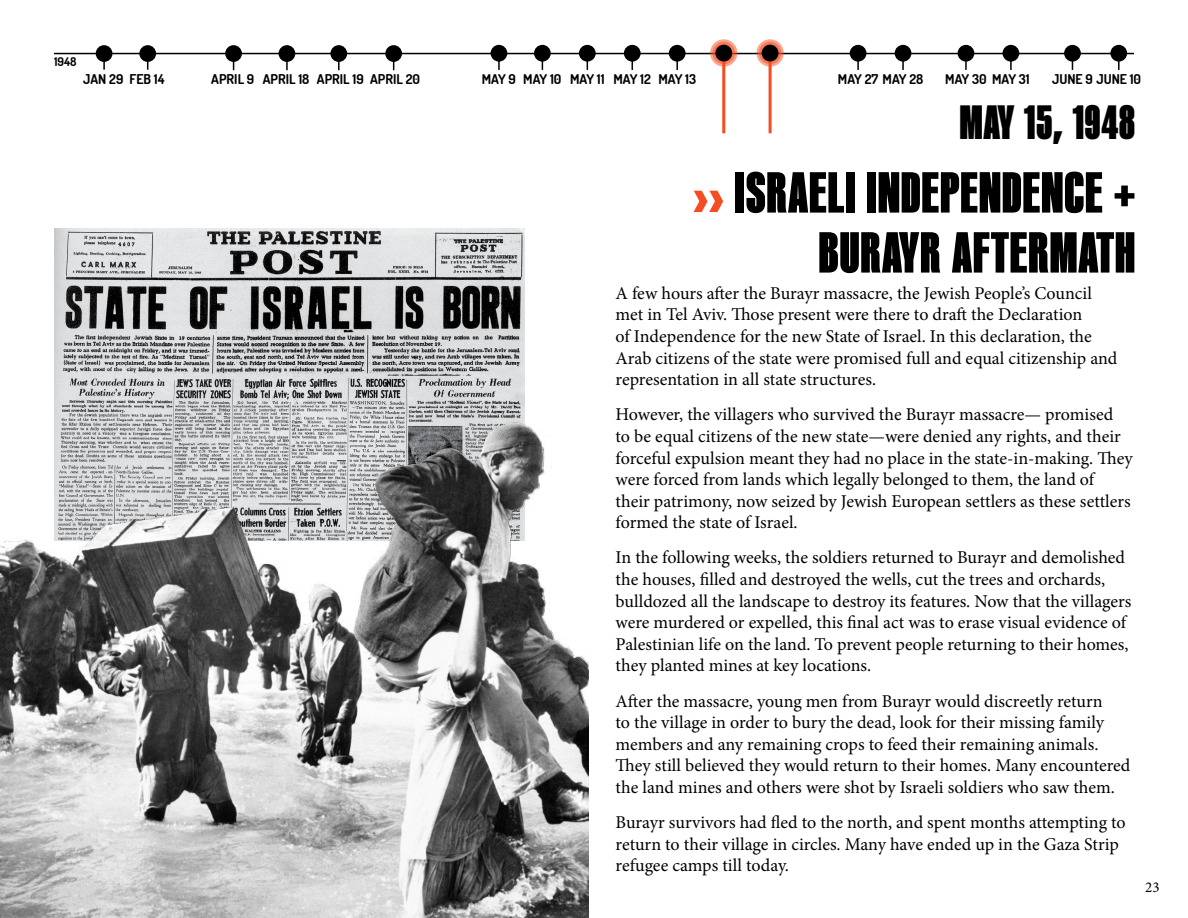
<style>
.page{position:relative;width:1188px;height:918px;background:#fff}
.page>*{position:absolute;margin:0;border:0;box-sizing:border-box;transform-origin:0 0}
.t1{font:900 54px/60px "PF Mellon";letter-spacing:.02em;color:#000;text-align:right}
.t2{font:900 45px "PF Mellon";letter-spacing:.02em;color:#000}
.t3{font:18px/21.6px "Minion Pro";color:#000}
.t4{font:15px "Minion Pro";color:#000}
.t5{font:700 13.5px "Dosis";color:#000}
.t6{font:700 12px "Dosis";color:#000}
.s1{color:#f54d21}
</style>
<div class="page">
<hr style="left:54px;top:53px;width:1080px;height:1px;background:#000">
<div style="left:225px;top:45px;width:17px;height:17px;background:#000;border-radius:50%"></div>
<div style="left:139px;top:45px;width:17px;height:17px;background:#000;border-radius:50%"></div>
<svg style="left:498px;top:62px;width:2px;height:8px"></svg>
<div style="left:491px;top:45px;width:16px;height:17px;background:#000;border-radius:50%"></div>
<div style="left:534px;top:45px;width:17px;height:17px;background:#000;border-radius:50%"></div>
<div style="left:579px;top:45px;width:17px;height:17px;background:#000;border-radius:50%"></div>
<div style="left:624px;top:45px;width:17px;height:17px;background:#000;border-radius:50%"></div>
<div style="left:669px;top:45px;width:17px;height:17px;background:#000;border-radius:50%"></div>
<svg style="left:676px;top:61px;width:2px;height:9px"></svg>
<svg style="left:286px;top:62px;width:2px;height:8px"></svg>
<div style="left:279px;top:45px;width:16px;height:17px;background:#000;border-radius:50%"></div>
<svg style="left:338px;top:62px;width:2px;height:8px"></svg>
<div style="left:330px;top:45px;width:17px;height:17px;background:#000;border-radius:50%"></div>
<div style="left:385px;top:45px;width:17px;height:17px;background:#000;border-radius:50%"></div>
<svg style="left:103px;top:62px;width:2px;height:8px"></svg>
<div style="left:96px;top:45px;width:16px;height:17px;background:#000;border-radius:50%"></div>
<svg style="left:857px;top:62px;width:2px;height:8px"></svg>
<div style="left:850px;top:45px;width:16px;height:17px;background:#000;border-radius:50%"></div>
<svg style="left:902px;top:62px;width:2px;height:8px"></svg>
<div style="left:895px;top:45px;width:16px;height:17px;background:#000;border-radius:50%"></div>
<svg style="left:965px;top:62px;width:2px;height:8px"></svg>
<div style="left:958px;top:45px;width:16px;height:17px;background:#000;border-radius:50%"></div>
<svg style="left:1118px;top:62px;width:2px;height:8px"></svg>
<div style="left:1110px;top:45px;width:17px;height:17px;background:#000;border-radius:50%"></div>
<div style="left:1003px;top:45px;width:16px;height:17px;background:#000;border-radius:50%"></div>
<svg style="left:1010px;top:61px;width:2px;height:9px"></svg>
<div style="left:1064px;top:45px;width:17px;height:17px;background:#000;border-radius:50%"></div>
<svg style="left:710px;top:39px;width:27px;height:28px"></svg>
<svg style="left:713px;top:42px;width:22px;height:22px"></svg>
<hr style="left:722px;top:55px;width:3px;height:78px;background:#f54d21">
<div style="left:715px;top:45px;width:17px;height:16px;background:#000;border-radius:50%"></div>
<svg style="left:756px;top:39px;width:28px;height:28px"></svg>
<svg style="left:759px;top:42px;width:22px;height:22px"></svg>
<hr style="left:769px;top:55px;width:3px;height:78px;background:#f54d21">
<div style="left:762px;top:45px;width:16px;height:16px;background:#000;border-radius:50%"></div>
<img style="left:54px;top:229px;width:470px;height:167px">
<img style="left:0;top:396px;width:589px;height:522px">
<p class="t6" style="left:54px;top:54px;width:24px">1948</p>
<p class="t5" style="left:83px;top:70px;width:83px">JAN 29 FEB 14</p>
<p class="t5" style="left:211px;top:70px;width:45px">APRIL 9</p>
<p class="t5" style="left:482px;top:70px;width:171px">MAY 9 MAY 10 MAY 11 MAY 12</p>
<p class="t5" style="left:263px;top:70px;width:159px">APRIL 18 APRIL 19 APRIL 20</p>
<p class="t5" style="left:658px;top:70px;width:39px">MAY 13</p>
<p class="t5" style="left:838px;top:70px;width:87px">MAY 27 MAY 28</p>
<p class="t5" style="left:945px;top:70px;width:86px">MAY 30 MAY 31</p>
<p class="t5" style="left:1052px;top:70px;width:91px">JUNE 9 JUNE 10</p>
<h2 class="t2" style="left:960px;top:94px;width:177px">MAY 15, 1948</h2>
<h1 class="t1" style="left:693px;top:162px;width:443px"><span class="s1">››</span> ISRAELI INDEPENDENCE +<br>BURAYR AFTERMATH</h1>
<p class="t3" style="left:616px;top:282px;width:503px">A few hours after the Burayr massacre, the Jewish People’s Council met in Tel Aviv. Those present were there to draft the Declaration<br>of Independence for the new State of Israel. In this declaration, the Arab citizens of the state were promised full and equal citizenship and representation in all state structures.</p>
<p class="t3" style="left:616px;top:404px;width:519px">However, the villagers who survived the Burayr massacre— promised<br>to be equal citizens of the new state—were denied any rights, and their forceful expulsion meant they had no place in the state-in-making. They were forced from lands which legally belonged to them, the land of their patrimony, now seized by Jewish European settlers as these settlers formed the state of Israel.</p>
<p class="t3" style="left:616px;top:547px;width:517px">In the following weeks, the soldiers returned to Burayr and demolished the houses, filled and destroyed the wells, cut the trees and orchards, bulldozed all the landscape to destroy its features. Now that the villagers were murdered or expelled, this final act was to erase visual evidence of Palestinian life on the land. To prevent people returning to their homes, they planted mines at key locations.</p>
<p class="t3" style="left:616px;top:690px;width:516px">After the massacre, young men from Burayr would discreetly return<br>to the village in order to bury the dead, look for their missing family members and any remaining crops to feed their remaining animals.<br>They still believed they would return to their homes. Many encountered the land mines and others were shot by Israeli soldiers who saw them.</p>
<p class="t3" style="left:616px;top:812px;width:512px">Burayr survivors had fled to the north, and spent months attempting to return to their village in circles. Many have ended up in the Gaza Strip refugee camps till today.</p>
<p class="t4" style="left:1145px;top:877px;width:16px">23</p>
</div>
